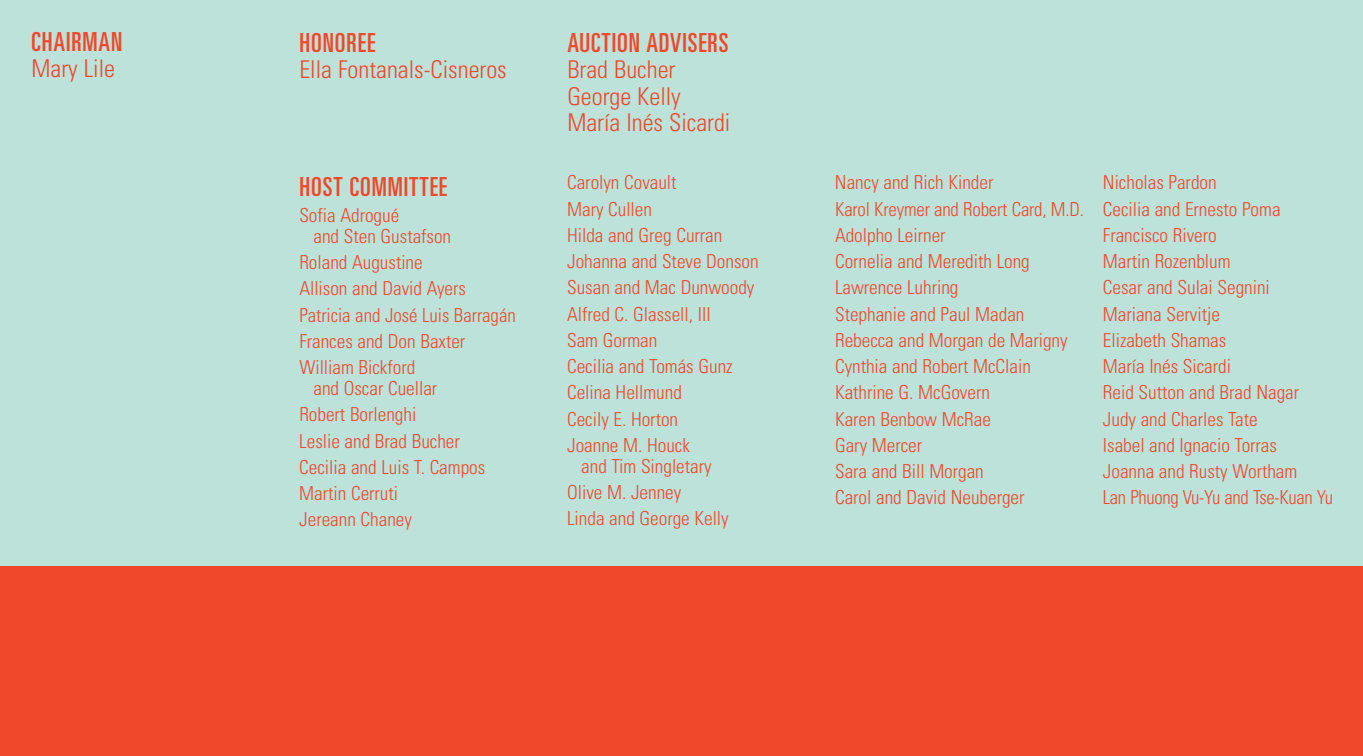
<style>
.page{position:relative;width:1363px;height:756px;background:#fff}
.page>*{position:absolute;margin:0;border:0;box-sizing:border-box;transform-origin:0 0}
.t1{font:ultra-condensed 26.25px "Univers";letter-spacing:.035em;color:#ef482b}
.t2{font:300 condensed 24.5px/26.2px "Univers";color:#ef482b}
.t3{font:300 condensed 19.25px/26.2px "Univers";color:#ef482b}
</style>
<div class="page">
<div style="left:0;top:0;width:1362px;height:575px;background:#bde2da"></div>
<div style="left:0;top:567px;width:1362px;height:189px;background:#ef482b"></div>
<h1 class="t1" style="left:32px;top:32px;width:92px">CHAIRMAN</h1>
<p class="t2" style="left:32px;top:57px;width:85px">Mary Lile</p>
<h1 class="t1" style="left:299px;top:33px;width:77px">HONOREE</h1>
<p class="t2" style="left:299px;top:59px;width:209px">Ella Fontanals-Cisneros</p>
<h1 class="t1" style="left:299px;top:177px;width:149px">HOST COMMITTEE</h1>
<p class="t3" style="left:313px;top:206px;width:139px;line-height:21px;text-indent:-14px">Sofia Adrogué<br>and Sten Gustafson</p>
<p class="t3" style="left:299px;top:251px;width:218px">Roland Augustine<br>Allison and David Ayers<br>Patricia and José Luis Barragán<br>Frances and Don Baxter<br>William Bickford</p>
<p class="t3" style="left:299px;top:377px;width:187px;text-indent:14px">and Oscar Cuellar<br>Robert Borlenghi<br>Leslie and Brad Bucher<br>Cecilia and Luis T. Campos<br>Martin Cerruti<br>Jereann Chaney</p>
<h1 class="t1" style="left:567px;top:33px;width:163px">AUCTION ADVISERS</h1>
<p class="t2" style="left:567px;top:59px;width:164px">Brad Bucher<br>George Kelly<br>María Inés Sicardi</p>
<p class="t3" style="left:567px;top:171px;width:193px">Carolyn Covault<br>Mary Cullen<br>Hilda and Greg Curran<br>Johanna and Steve Donson<br>Susan and Mac Dunwoody<br>Alfred C. Glassell, III<br>Sam Gorman<br>Cecilia and Tomás Gunz<br>Celina Hellmund<br>Cecily E. Horton<br>Joanne M. Houck</p>
<p class="t3" style="left:567px;top:455px;width:163px;text-indent:14px">and Tim Singletary<br>Olive M. Jenney<br>Linda and George Kelly</p>
<p class="t3" style="left:835px;top:171px;width:250px">Nancy and Rich Kinder<br>Karol Kreymer and Robert Card, M.D.<br>Adolpho Leirner<br>Cornelia and Meredith Long<br>Lawrence Luhring<br>Stephanie and Paul Madan<br>Rebecca and Morgan de Marigny<br>Cynthia and Robert McClain<br>Kathrine G. McGovern<br>Karen Benbow McRae<br>Gary Mercer<br>Sara and Bill Morgan<br>Carol and David Neuberger</p>
<p class="t3" style="left:1102px;top:171px;width:232px">Nicholas Pardon<br>Cecilia and Ernesto Poma<br>Francisco Rivero<br>Martin Rozenblum<br>Cesar and Sulai Segnini<br>Mariana Servitje<br>Elizabeth Shamas<br>María Inés Sicardi<br>Reid Sutton and Brad Nagar<br>Judy and Charles Tate<br>Isabel and Ignacio Torras<br>Joanna and Rusty Wortham<br>Lan Phuong Vu-Yu and Tse-Kuan Yu</p>
</div>
